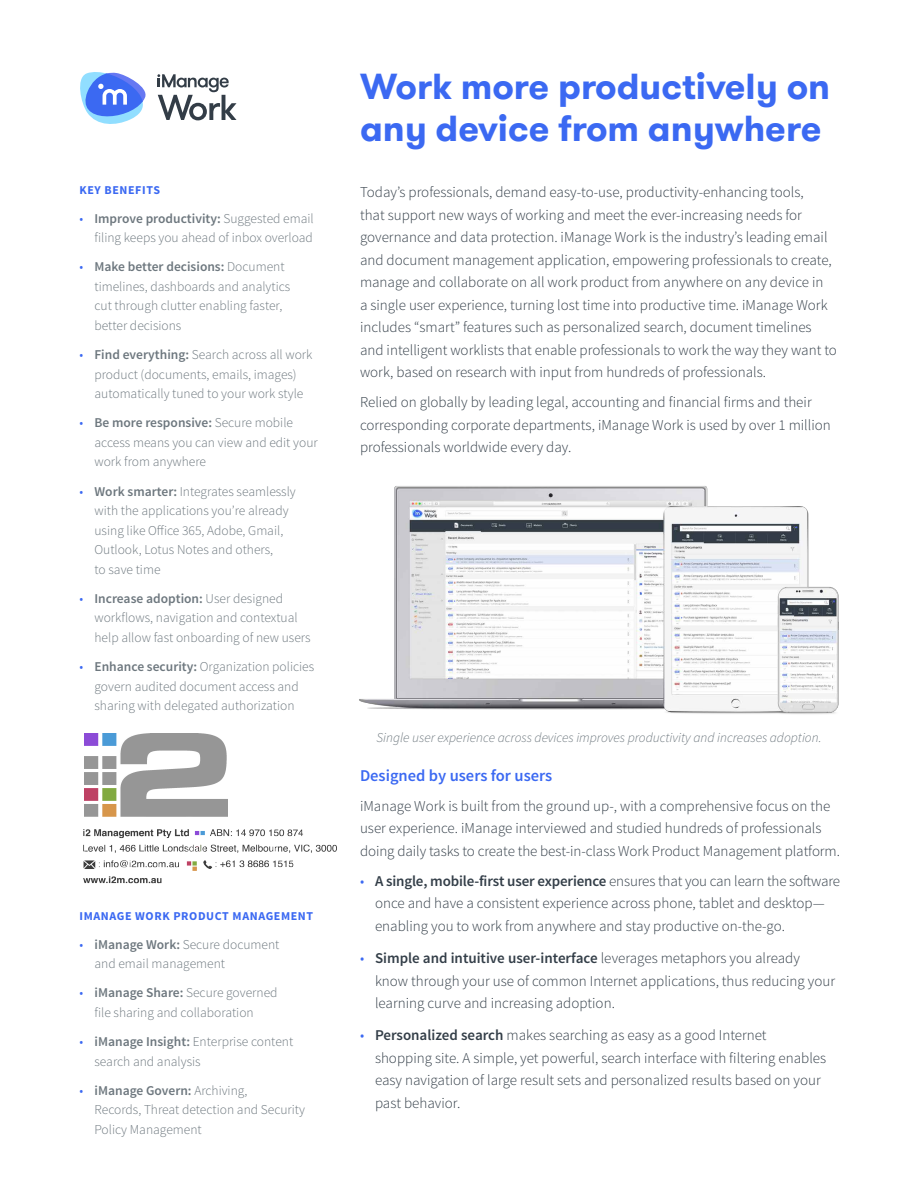
<style>
.page{position:relative;width:918px;height:1188px;background:#fff}
.page>*{position:absolute;margin:0;border:0;box-sizing:border-box;transform-origin:0 0}
.t1{font:700 36px/42px "GT Walsheim";color:#3b69f2}
.t2{font:600 16.5px "Source Sans Pro";color:#3b69f2}
.t3{font:300 15px/22.5px "Source Sans Pro";color:#333e48}
.t4{font:300 13.5px/19.5px "Source Sans Pro";color:#6d777e}
.t5{font:italic 300 13.5px "Source Sans Pro";color:#6d777e}
.t6{font:700 12px "Source Sans Pro";letter-spacing:.05em;color:#3b69f2}
.s1{color:#3b69f2}
.s2{font-weight:600}
</style>
<div class="page">
<svg style="left:80px;top:72px;width:157px;height:52px"></svg>
<img style="left:359px;top:486px;width:480px;height:228px">
<img style="left:84px;top:734px;width:143px;height:82px">
<img style="left:83px;top:829px;width:254px;height:55px">
<p class="t6" style="left:80px;top:182px;width:82px">KEY BENEFITS</p>
<p class="t4" style="left:80px;top:209px;width:236px;text-align:right"><span class="s1">•</span> <span class="s2">Improve productivity:</span> Suggested email filing keeps you ahead of inbox overload</p>
<p class="t4" style="left:94px;top:257px;width:197px;text-indent:-15px"><span class="s1">•</span> <span class="s2">Make better decisions:</span> Document timelines, dashboards and analytics cut through clutter enabling faster, better decisions</p>
<p class="t4" style="left:80px;top:345px;width:235px;text-align:center"><span class="s1">•</span> <span class="s2">Find everything:</span> Search across all work product (documents, emails, images) automatically tuned to your work style</p>
<p class="t4" style="left:94px;top:413px;width:225px;text-indent:-15px"><span class="s1">•</span> <span class="s2">Be more responsive:</span> Secure mobile access means you can view and edit your work from anywhere</p>
<p class="t4" style="left:94px;top:482px;width:203px;text-indent:-15px"><span class="s1">•</span> <span class="s2">Work smarter:</span> Integrates seamlessly with the applications you’re already using like Office 365, Adobe, Gmail,<br>Outlook, Lotus Notes and others,<br>to save time</p>
<p class="t4" style="left:94px;top:589px;width:218px;text-indent:-15px"><span class="s1">•</span> <span class="s2">Increase adoption:</span> User designed workflows, navigation and contextual help allow fast onboarding of new users</p>
<p class="t4" style="left:80px;top:657px;width:236px;text-align:center"><span class="s1">•</span> <span class="s2">Enhance security:</span> Organization policies govern audited document access and sharing with delegated authorization</p>
<p class="t6" style="left:80px;top:908px;width:235px">IMANAGE WORK PRODUCT MANAGEMENT</p>
<p class="t4" style="left:94px;top:935px;width:186px;text-indent:-15px"><span class="s1">•</span> <span class="s2">iManage Work:</span> Secure document and email management</p>
<p class="t4" style="left:94px;top:983px;width:185px;text-indent:-15px"><span class="s1">•</span> <span class="s2">iManage Share:</span> Secure governed file sharing and collaboration</p>
<p class="t4" style="left:94px;top:1032px;width:200px;text-indent:-15px"><span class="s1">•</span> <span class="s2">iManage Insight:</span> Enterprise content search and analysis</p>
<p class="t4" style="left:94px;top:1081px;width:212px;text-indent:-15px"><span class="s1">•</span> <span class="s2">iManage Govern:</span> Archiving,<br>Records, Threat detection and Security<br>Policy Management</p>
<h1 class="t1" style="left:360px;top:66px;width:472px">Work more productively on any device from anywhere</h1>
<p class="t3" style="left:360px;top:181px;width:478px">Today’s professionals, demand easy-to-use, productivity-enhancing tools,<br>that support new ways of working and meet the ever-increasing needs for governance and data protection. iManage Work is the industry’s leading email and document management application, empowering professionals to create, manage and collaborate on all work product from anywhere on any device in<br>a single user experience, turning lost time into productive time. iManage Work includes “smart” features such as personalized search, document timelines and intelligent worklists that enable professionals to work the way they want to work, based on research with input from hundreds of professionals.</p>
<p class="t3" style="left:360px;top:391px;width:472px">Relied on globally by leading legal, accounting and financial firms and their corresponding corporate departments, iManage Work is used by over 1 million professionals worldwide every day.</p>
<p class="t5" style="left:377px;top:729px;width:446px">Single user experience across devices improves productivity and increases adoption.</p>
<p class="t2" style="left:360px;top:765px;width:194px">Designed by users for users</p>
<p class="t3" style="left:360px;top:795px;width:482px">iManage Work is built from the ground up-, with a comprehensive focus on the user experience. iManage interviewed and studied hundreds of professionals doing daily tasks to create the best-in-class Work Product Management platform.</p>
<p class="t3" style="left:375px;top:870px;width:467px;text-indent:-15px"><span class="s1">•</span> <span class="s2">A single, mobile-first user experience</span> ensures that you can learn the software once and have a consistent experience across phone, tablet and desktop— enabling you to work from anywhere and stay productive on-the-go.</p>
<p class="t3" style="left:375px;top:947px;width:462px;text-indent:-15px"><span class="s1">•</span> <span class="s2">Simple and intuitive user-interface</span> leverages metaphors you already know through your use of common Internet applications, thus reducing your learning curve and increasing adoption.</p>
<p class="t3" style="left:375px;top:1024px;width:453px;text-indent:-15px"><span class="s1">•</span> <span class="s2">Personalized search</span> makes searching as easy as a good Internet shopping site. A simple, yet powerful, search interface with filtering enables easy navigation of large result sets and personalized results based on your past behavior.</p>
</div>
